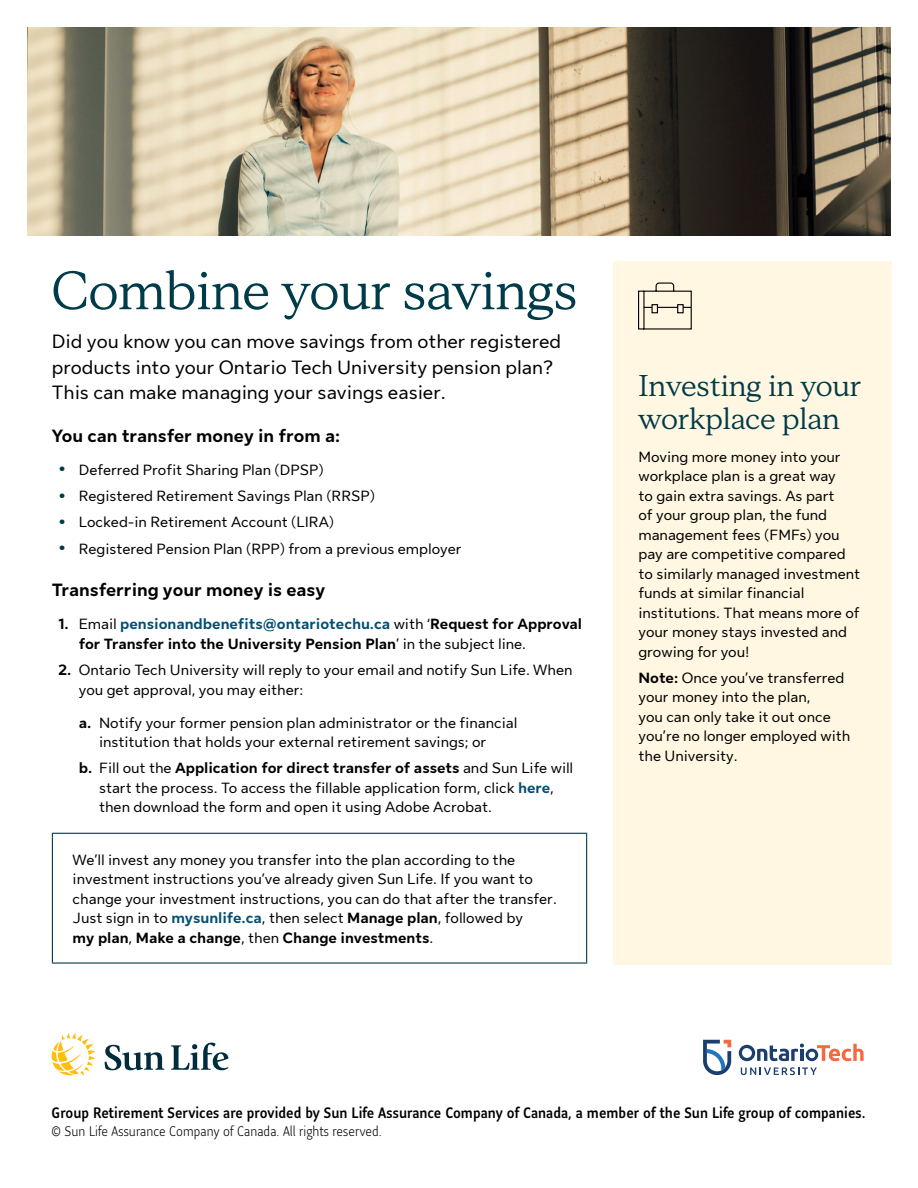
<style>
.page{position:relative;width:918px;height:1188px;background:#fff}
.page>*{position:absolute;margin:0;border:0;box-sizing:border-box;transform-origin:0 0}
.t1{font:54px "Sun Life New Display";color:#003b49}
.t2{font:30px/33px "Sun Life New Display";color:#003b49}
.t3{font:19.5px/25.5px "Sun Life New Text";color:#000}
.t4{font:700 18px "Sun Life New Text";color:#000}
.t5{font:15px/19.5px "Sun Life New Text";color:#000}
.t6{font:700 15px/19.5px "Sun Life New Text";color:#000}
.t7{font:500 15px "Sun Life Sans Condensed";letter-spacing:.005em;color:#000}
.t8{font:300 13.5px "Sun Life Sans Condensed";letter-spacing:.01em;color:#000}
.s1{font-weight:700;font-size:22.5px;color:#003b49}
.s2{font-weight:400}
.s3{color:#004f73}
.s4{font-weight:700}
.s5{font-weight:700;color:#004f73}
</style>
<div class="page">
<img style="left:27px;top:27px;width:864px;height:208px">
<hr style="left:52px;top:833px;width:535px;height:1px;background:#003b49">
<hr style="left:52px;top:838px;width:1px;height:124px;background:#003b49">
<hr style="left:586px;top:838px;width:1px;height:124px;background:#003b49">
<hr style="left:52px;top:962px;width:535px;height:2px;background:#003b49">
<div style="left:613px;top:261px;width:279px;height:703px;background:#fff7e1"></div>
<svg style="left:638px;top:282px;width:54px;height:48px"></svg>
<svg style="left:105px;top:1045px;width:59px;height:25px"></svg>
<svg style="left:171px;top:1043px;width:58px;height:27px"></svg>
<svg style="left:52px;top:1033px;width:43px;height:43px"></svg>
<svg style="left:703px;top:1040px;width:28px;height:35px"></svg>
<svg style="left:741px;top:1067px;width:76px;height:8px"></svg>
<svg style="left:739px;top:1044px;width:125px;height:17px"></svg>
<h1 class="t1" style="left:52px;top:254px;width:527px">Combine your savings</h1>
<h3 class="t3" style="left:52px;top:328px;width:511px">Did you know you can move savings from other registered products into your Ontario Tech University pension plan?<br>This can make managing your savings easier.</h3>
<p class="t4" style="left:52px;top:423px;width:290px">You can transfer money in from a:</p>
<p class="t5" style="left:59px;top:459px;width:267px"><span class="s1">•</span> Deferred Profit Sharing Plan (DPSP)</p>
<p class="t5" style="left:59px;top:485px;width:318px"><span class="s1">•</span> Registered Retirement Savings Plan (RRSP)</p>
<p class="t5" style="left:59px;top:512px;width:277px"><span class="s1">•</span> Locked-in Retirement Account (LIRA)</p>
<p class="t5" style="left:59px;top:538px;width:405px"><span class="s1">•</span> Registered Pension Plan (RPP) from a previous employer</p>
<p class="t4" style="left:52px;top:578px;width:275px">Transferring your money is easy</p>
<p class="t6" style="left:79px;top:614px;width:505px;text-indent:-20px">1. <span class="s2">Email</span> <span class="s3">pensionandbenefits@ontariotechu.ca</span> <span class="s2">with ‘</span>Request for Approval for Transfer into the University Pension Plan<span class="s2">’ in the subject line.</span></p>
<p class="t5" style="left:79px;top:659px;width:495px;text-indent:-20px"><span class="s4">2.</span> Ontario Tech University will reply to your email and notify Sun Life. When you get approval, you may either:</p>
<p class="t5" style="left:99px;top:712px;width:420px;text-indent:-20px"><span class="s4">a.</span> Notify your former pension plan administrator or the financial institution that holds your external retirement savings; or</p>
<p class="t5" style="left:99px;top:758px;width:476px;text-indent:-20px"><span class="s4">b.</span> Fill out the <span class="s4">Application for direct transfer of assets</span> and Sun Life will start the process. To access the fillable application form, click <span class="s5">here</span>, then download the form and open it using Adobe Acrobat.</p>
<p class="t5" style="left:73px;top:849px;width:486px">We’ll invest any money you transfer into the plan according to the investment instructions you’ve already given Sun Life. If you want to change your investment instructions, you can do that after the transfer.<br>Just sign in to <span class="s5">mysunlife.ca</span>, then select <span class="s4">Manage plan</span>, followed by<br><span class="s4">my plan</span>, <span class="s4">Make a change</span>, then <span class="s4">Change investments</span>.</p>
<h2 class="t2" style="left:638px;top:367px;width:224px">Investing in your workplace plan</h2>
<p class="t5" style="left:638px;top:446px;width:223px">Moving more money into your workplace plan is a great way<br>to gain extra savings. As part<br>of your group plan, the fund management fees (FMFs) you pay are competitive compared to similarly managed investment funds at similar financial institutions. That means more of your money stays invested and growing for you!</p>
<p class="t5" style="left:638px;top:667px;width:213px"><span class="s4">Note:</span> Once you’ve transferred your money into the plan,<br>you can only take it out once you’re no longer employed with the University.</p>
<p class="t7" style="left:52px;top:1102px;width:815px">Group Retirement Services are provided by Sun Life Assurance Company of Canada, a member of the Sun Life group of companies.</p>
<p class="t8" style="left:52px;top:1122px;width:332px">© Sun Life Assurance Company of Canada. All rights reserved.</p>
</div>
